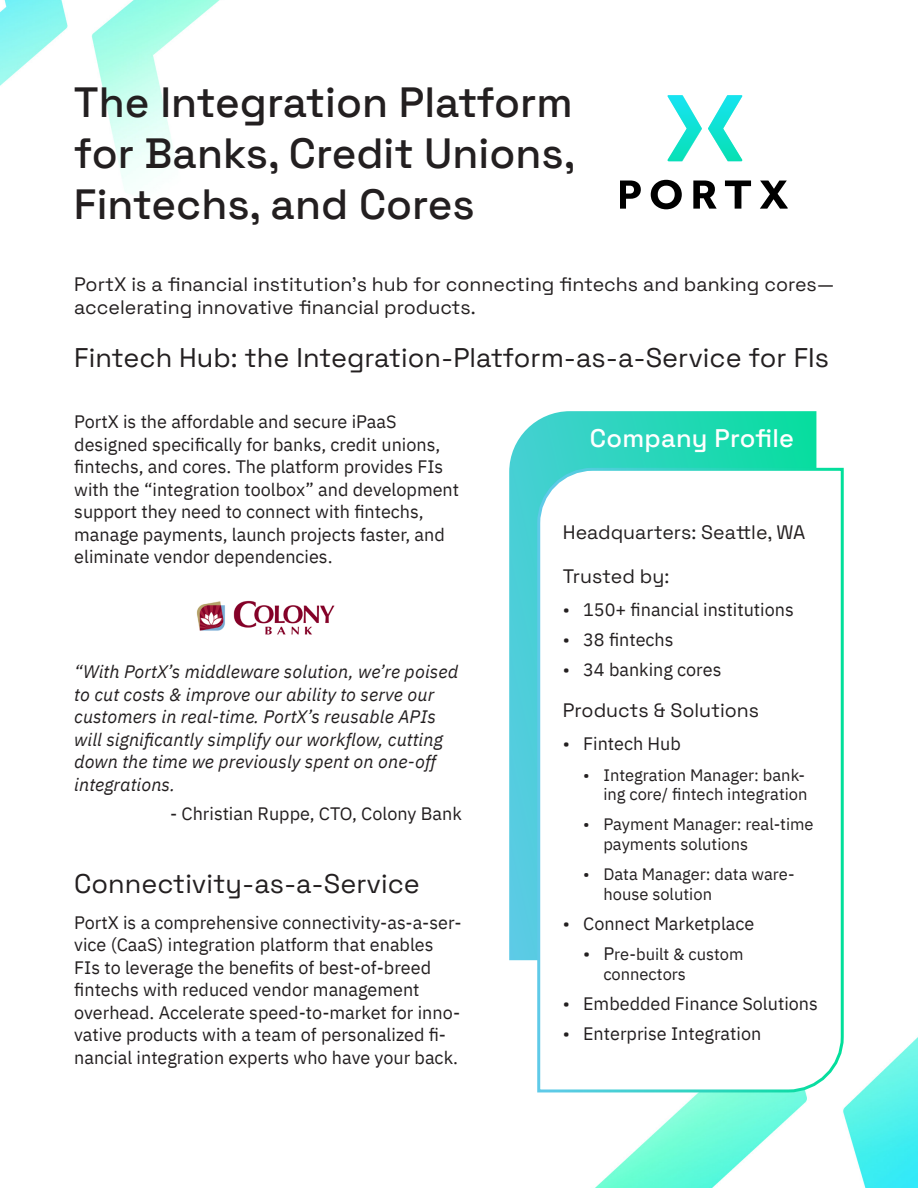
<style>
.page{position:relative;width:918px;height:1188px;background:#fff}
.page>*{position:absolute;margin:0;border:0;box-sizing:border-box;transform-origin:0 0}
.t1{font:500 42.3px/50.8px "Space Grotesk";color:#231f20;text-align:justify}
.t2{font:27px "Space Grotesk";color:#231f20}
.t3{font:500 25.5px "Space Grotesk";letter-spacing:.01em;color:#fff}
.t4{font:19.5px/23.4px "Space Grotesk";color:#231f20}
.t5{font:18px/22.5px "IBM Plex Sans";color:#231f20}
.t6{font:italic 18px/22.5px "IBM Plex Sans";letter-spacing:.005em;color:#231f20}
.t7{font:16.5px/19.5px "IBM Plex Sans";color:#231f20}
.s1{font-size:18px}
</style>
<div class="page">
<img style="left:0;top:0;width:918px;height:1188px">
<svg style="left:509px;top:411px;width:307px;height:549px;background:#3ed4c9"></svg>
<svg style="left:536px;top:466px;width:309px;height:628px"></svg>
<div style="left:706px;top:28px;width:177px;height:112px;background:#fff"></div>
<svg style="left:620px;top:181px;width:21px;height:28px"></svg>
<svg style="left:651px;top:180px;width:31px;height:29px"></svg>
<svg style="left:693px;top:181px;width:24px;height:28px"></svg>
<svg style="left:725px;top:181px;width:26px;height:28px"></svg>
<svg style="left:760px;top:181px;width:28px;height:28px"></svg>
<svg style="left:667px;top:95px;width:75px;height:66px"></svg>
<img style="left:189px;top:587px;width:155px;height:53px">
<h1 class="t1" style="left:74px;top:74px;width:503px">The Integration Platform for Banks, Credit Unions, Fintechs, and Cores</h1>
<p class="t4" style="left:74px;top:271px;width:762px">PortX is a financial institution’s hub for connecting fintechs and banking cores— accelerating innovative financial products.</p>
<h2 class="t2" style="left:74px;top:337px;width:756px">Fintech Hub: the Integration-Platform-as-a-Service for FIs</h2>
<p class="t5" style="left:74px;top:409px;width:386px">PortX is the affordable and secure iPaaS designed specifically for banks, credit unions, fintechs, and cores. The platform provides FIs with the “integration toolbox” and development support they need to connect with fintechs, manage payments, launch projects faster, and eliminate vendor dependencies.</p>
<p class="t6" style="left:74px;top:659px;width:385px">“With PortX’s middleware solution, we’re poised to cut costs &amp; improve our ability to serve our customers in real-time. PortX’s reusable APIs will significantly simplify our workflow, cutting down the time we previously spent on one-off integrations.</p>
<p class="t5" style="left:170px;top:801px;width:293px">- Christian Ruppe, CTO, Colony Bank</p>
<h2 class="t2" style="left:74px;top:863px;width:347px">Connectivity-as-a-Service</h2>
<p class="t5" style="left:74px;top:910px;width:389px">PortX is a comprehensive connectivity-as-a-ser&shy;vice (CaaS) integration platform that enables FIs to leverage the benefits of best-of-breed fintechs with reduced vendor management overhead. Accelerate speed-to-market for inno&shy;vative products with a team of personalized fi&shy;nancial integration experts who have your back.</p>
<h3 class="t3" style="left:590px;top:419px;width:206px">Company Profile</h3>
<p class="t4" style="left:563px;top:519px;width:244px">Headquarters: Seattle, WA</p>
<p class="t4" style="left:563px;top:563px;width:108px">Trusted by:</p>
<p class="t5" style="left:563px;top:597px;width:232px">• 150+ financial institutions</p>
<p class="t5" style="left:563px;top:627px;width:112px">• 38 fintechs</p>
<p class="t5" style="left:563px;top:657px;width:160px">• 34 banking cores</p>
<p class="t4" style="left:563px;top:698px;width:198px">Products &amp; Solutions</p>
<p class="t5" style="left:563px;top:731px;width:120px">• Fintech Hub</p>
<p class="t7" style="left:583px;top:764px;width:226px;text-align:right">• Integration Manager: bank&shy;ing core/ fintech integration</p>
<p class="t7" style="left:603px;top:813px;width:212px;text-indent:-20px">• Payment Manager: real-time payments solutions</p>
<p class="t7" style="left:603px;top:863px;width:193px;text-indent:-20px">• Data Manager: data ware&shy;house solution</p>
<p class="t5" style="left:563px;top:911px;width:193px">• Connect Marketplace</p>
<p class="t7" style="left:603px;top:943px;width:142px;text-indent:-20px"><span class="s1">• P</span>re-built &amp; custom connectors</p>
<p class="t5" style="left:563px;top:991px;width:257px">• Embedded Finance Solutions</p>
<p class="t5" style="left:563px;top:1021px;width:200px">• Enterprise Integration</p>
</div>
